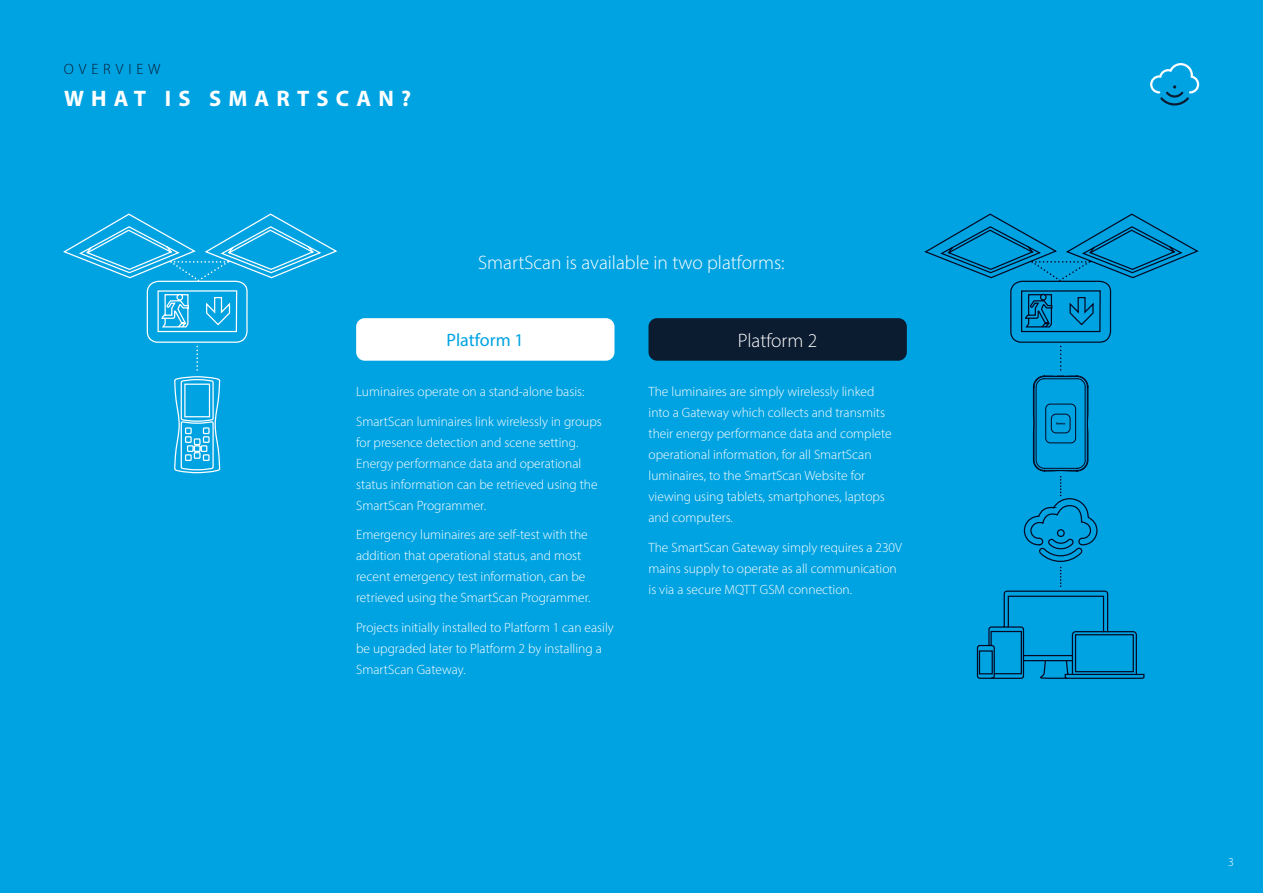
<style>
.page{position:relative;width:1263px;height:893px;background:#00a3e2}
.page>*{position:absolute;margin:0;border:0;box-sizing:border-box;transform-origin:0 0}
.t1{font:700 22.5px "Myriad Pro";letter-spacing:.32em;color:#fff}
.t2{font:300 19.5px "Myriad Pro";color:#fff}
.t3{font:18px "Myriad Pro";color:#00a3e2}
.t4{font:300 15px "Myriad Pro";letter-spacing:.32em;color:#0b1b30}
.t5{font:300 13.5px/21px "Myriad Pro";color:#fff}
.t6{font:300 12px "Myriad Pro";color:#fff}
</style>
<div class="page">
<svg style="left:924px;top:213px;width:275px;height:466px"></svg>
<svg style="left:1009px;top:261px;width:128px;height:418px"></svg>
<div style="left:1051px;top:414px;width:19px;height:19px;border:1px solid #040924;border-radius:5px"></div>
<svg style="left:63px;top:213px;width:275px;height:261px"></svg>
<div style="left:356px;top:318px;width:258px;height:43px;background:#fff;border-radius:9px"></div>
<div style="left:648px;top:318px;width:259px;height:43px;background:#0b1b30;border-radius:9px"></div>
<svg style="left:1150px;top:63px;width:49px;height:43px"></svg>
<p class="t4" style="left:64px;top:60px;width:98px">OVERVIEW</p>
<h1 class="t1" style="left:64px;top:83px;width:349px">WHAT IS SMARTSCAN?</h1>
<h2 class="t2" style="left:478px;top:251px;width:308px">SmartScan is available in two platforms:</h2>
<h3 class="t3" style="left:446px;top:329px;width:79px">Platform 1</h3>
<h2 class="t2" style="left:738px;top:328px;width:81px">Platform 2</h2>
<p class="t5" style="left:356px;top:377px;width:247px;line-height:29.5px">Luminaires operate on a stand-alone basis:<br>SmartScan luminaires link wirelessly in groups</p>
<p class="t5" style="left:356px;top:432px;width:243px">for presence detection and scene setting.<br>Energy performance data and operational status information can be retrieved using the SmartScan Programmer.</p>
<p class="t5" style="left:356px;top:524px;width:236px">Emergency luminaires are self-test with the addition that operational status, and most recent emergency test information, can be retrieved using the SmartScan Programmer.</p>
<p class="t5" style="left:356px;top:617px;width:259px">Projects initially installed to Platform 1 can easily be upgraded later to Platform 2 by installing a<br>SmartScan Gateway.</p>
<p class="t5" style="left:648px;top:381px;width:245px">The luminaires are simply wirelessly linked into a Gateway which collects and transmits their energy performance data and complete operational information, for all SmartScan luminaires, to the SmartScan Website for viewing using tablets, smartphones, laptops and computers.</p>
<p class="t5" style="left:648px;top:537px;width:255px">The SmartScan Gateway simply requires a 230V mains supply to operate as all communication is via a secure MQTT GSM connection.</p>
<p class="t6" style="left:1228px;top:854px;width:7px">3</p>
</div>
